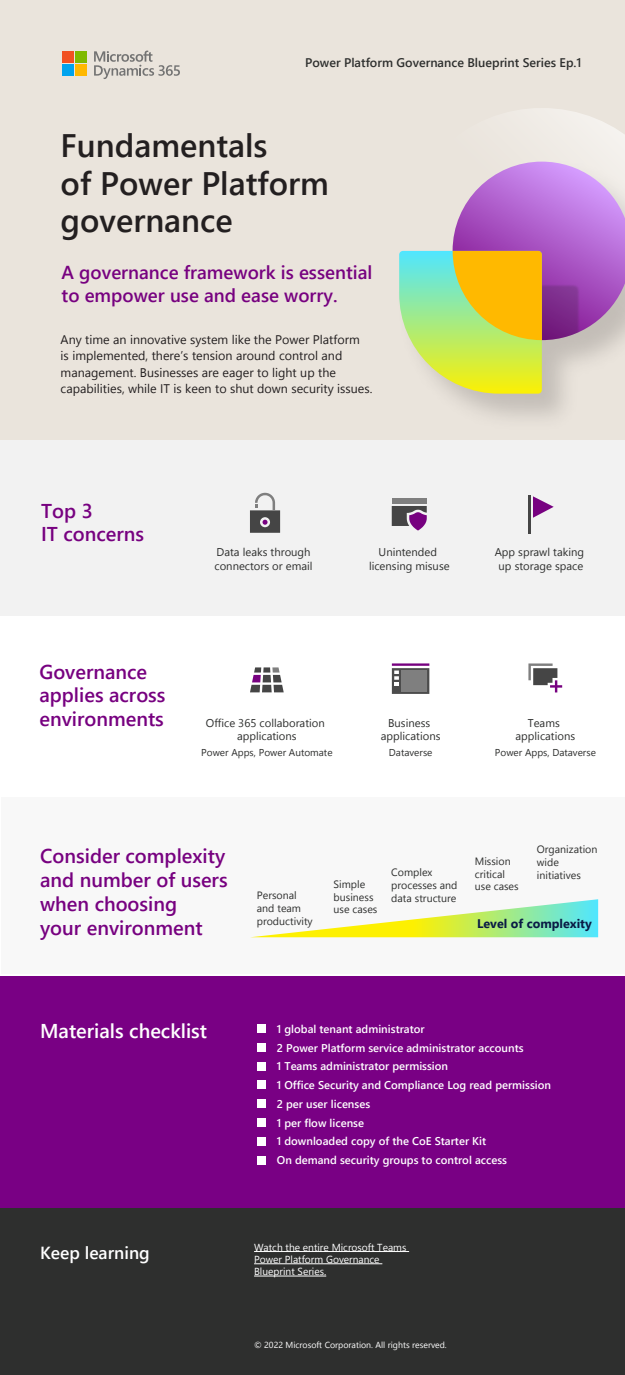
<style>
.page{position:relative;width:625px;height:1375px;background:#fff}
.page>*{position:absolute;margin:0;border:0;box-sizing:border-box;transform-origin:0 0}
.t1{font:600 32.5px/37.4px "Segoe UI";color:#231f20}
.t2{font:600 20px/23.8px "Segoe UI";color:#770180}
.t3{font:600 20px "Segoe UI";color:#fff}
.t4{font:600 18.75px/22.5px "Segoe UI";color:#770180}
.t5{font:600 17.5px "Segoe UI";color:#fff}
.t6{font:12.5px/16.2px "Segoe UI";color:#231f20}
.t7{font:600 12.5px "Segoe UI";color:#2e2f2e}
.t8{font:700 12.5px "Segoe UI";color:#0a1b45}
.t9{font:600 11.25px/18.8px "Segoe UI";color:#fff}
.t10{font:11.25px/13.8px "Segoe UI";color:#2e2f2e;text-align:center}
.t11{font:10.62px/12.8px "Segoe UI";color:#2e2f2e}
.t12{font:10.19px/12.2px "Segoe UI";color:#fff}
.t13{font:10px "Segoe UI";color:#2e2f2e}
.t14{font:8.75px "Segoe UI";color:#fff}
</style>
<div class="page">
<div style="left:1px;top:439px;width:624px;height:176px;background:#f2f2f2"></div>
<div style="left:0;top:0;width:625px;height:439px;background:#eae4dc"></div>
<div style="left:0;top:1207px;width:625px;height:167px;background:#2e2f2e"></div>
<div style="left:1px;top:797px;width:624px;height:177px;background:#f2f2f2"></div>
<div style="left:0;top:975px;width:625px;height:232px;background:#790084"></div>
<div style="left:392px;top:498px;width:35px;height:5px;background:#7f7f7f"></div>
<svg style="left:392px;top:506px;width:35px;height:24px"></svg>
<svg style="left:533px;top:496px;width:21px;height:22px"></svg>
<hr style="left:528px;top:495px;width:2px;height:39px;background:#454545">
<hr style="left:254px;top:1251px;width:155px;height:1px;background:#fff">
<hr style="left:254px;top:1263px;width:128px;height:1px;background:#fff">
<hr style="left:254px;top:1275px;width:72px;height:1px;background:#fff">
<svg style="left:250px;top:667px;width:34px;height:25px"></svg>
<svg style="left:392px;top:663px;width:37px;height:31px"></svg>
<svg style="left:528px;top:663px;width:34px;height:29px"></svg>
<div style="left:257px;top:1024px;width:9px;height:8px;background:#fff"></div>
<div style="left:257px;top:1042px;width:9px;height:9px;background:#fff"></div>
<div style="left:257px;top:1061px;width:9px;height:9px;background:#fff"></div>
<div style="left:257px;top:1080px;width:9px;height:9px;background:#fff"></div>
<div style="left:257px;top:1099px;width:9px;height:9px;background:#fff"></div>
<div style="left:257px;top:1118px;width:9px;height:8px;background:#fff"></div>
<div style="left:257px;top:1136px;width:9px;height:9px;background:#fff"></div>
<div style="left:257px;top:1155px;width:9px;height:9px;background:#fff"></div>
<svg style="left:509px;top:108px;width:116px;height:54px"></svg>
<svg style="left:399px;top:162px;width:226px;height:232px"></svg>
<svg style="left:250px;top:493px;width:30px;height:40px"></svg>
<div style="left:401px;top:670px;width:26px;height:21px;background:#7f7f7f"></div>
<div style="left:62px;top:51px;width:12px;height:12px;background:#f15022"></div>
<div style="left:75px;top:51px;width:12px;height:12px;background:#7fb900"></div>
<div style="left:62px;top:64px;width:12px;height:12px;background:#00a3ee"></div>
<div style="left:75px;top:64px;width:12px;height:12px;background:#ffb800"></div>
<svg style="left:94px;top:51px;width:86px;height:28px"></svg>
<svg style="left:253px;top:899px;width:345px;height:38px"></svg>
<p class="t7" style="left:305px;top:52px;width:278px">Power Platform Governance Blueprint Series Ep.1</p>
<h1 class="t1" style="left:61px;top:127px;width:270px">Fundamentals<br>of Power Platform governance</h1>
<h3 class="t4" style="left:62px;top:261px;width:312px">A governance framework is essential to empower use and ease worry.</h3>
<p class="t6" style="left:61px;top:331px;width:313px">Any time an innovative system like the Power Platform<br>is implemented, there’s tension around control and management. Businesses are eager to light up the capabilities, while IT is keen to shut down security issues.</p>
<h2 class="t2" style="left:41px;top:498px;width:105px">Top 3<br>IT concerns</h2>
<h2 class="t2" style="left:39px;top:659px;width:128px">Governance applies across environments</h2>
<p class="t10" style="left:215px;top:545px;width:100px;text-align:left">Data leaks through connectors or email</p>
<p class="t10" style="left:369px;top:545px;width:82px">Unintended licensing misuse</p>
<p class="t10" style="left:495px;top:545px;width:91px">App sprawl taking up storage space</p>
<p class="t10" style="left:206px;top:716px;width:120px;line-height:13.5px">Office 365 collaboration applications</p>
<p class="t13" style="left:201px;top:744px;width:133px">Power Apps, Power Automate</p>
<p class="t10" style="left:381px;top:716px;width:61px;line-height:13.5px">Business applications</p>
<p class="t13" style="left:389px;top:744px;width:45px">Dataverse</p>
<p class="t10" style="left:516px;top:716px;width:61px;line-height:13.5px">Teams applications</p>
<p class="t13" style="left:495px;top:744px;width:103px">Power Apps, Dataverse</p>
<h2 class="t2" style="left:40px;top:844px;width:189px">Consider complexity and number of users when choosing<br>your environment</h2>
<p class="t11" style="left:257px;top:889px;width:57px">Personal and team productivity</p>
<p class="t11" style="left:334px;top:877px;width:45px">Simple business use cases</p>
<p class="t11" style="left:391px;top:866px;width:68px">Complex processes and data structure</p>
<p class="t11" style="left:475px;top:854px;width:45px">Mission critical use cases</p>
<p class="t11" style="left:537px;top:843px;width:62px">Organization wide initiatives</p>
<p class="t8" style="left:477px;top:913px;width:116px">Level of complexity</p>
<h2 class="t3" style="left:40px;top:1014px;width:169px">Materials checklist</h2>
<h3 class="t5" style="left:40px;top:1238px;width:111px">Keep learning</h3>
<p class="t9" style="left:277px;top:1019px;width:276px">1 global tenant administrator<br>2 Power Platform service administrator accounts<br>1 Teams administrator permission<br>1 Office Security and Compliance Log read permission 2 per user licenses<br>1 per flow license<br>1 downloaded copy of the CoE Starter Kit<br>On demand security groups to control access</p>
<p class="t12" style="left:254px;top:1240px;width:154px">Watch the entire Microsoft Teams<br>Power Platform Governance<br>Blueprint Series.</p>
<p class="t14" style="left:254px;top:1338px;width:194px">© 2022 Microsoft Corporation. All rights reserved.</p>
</div>
